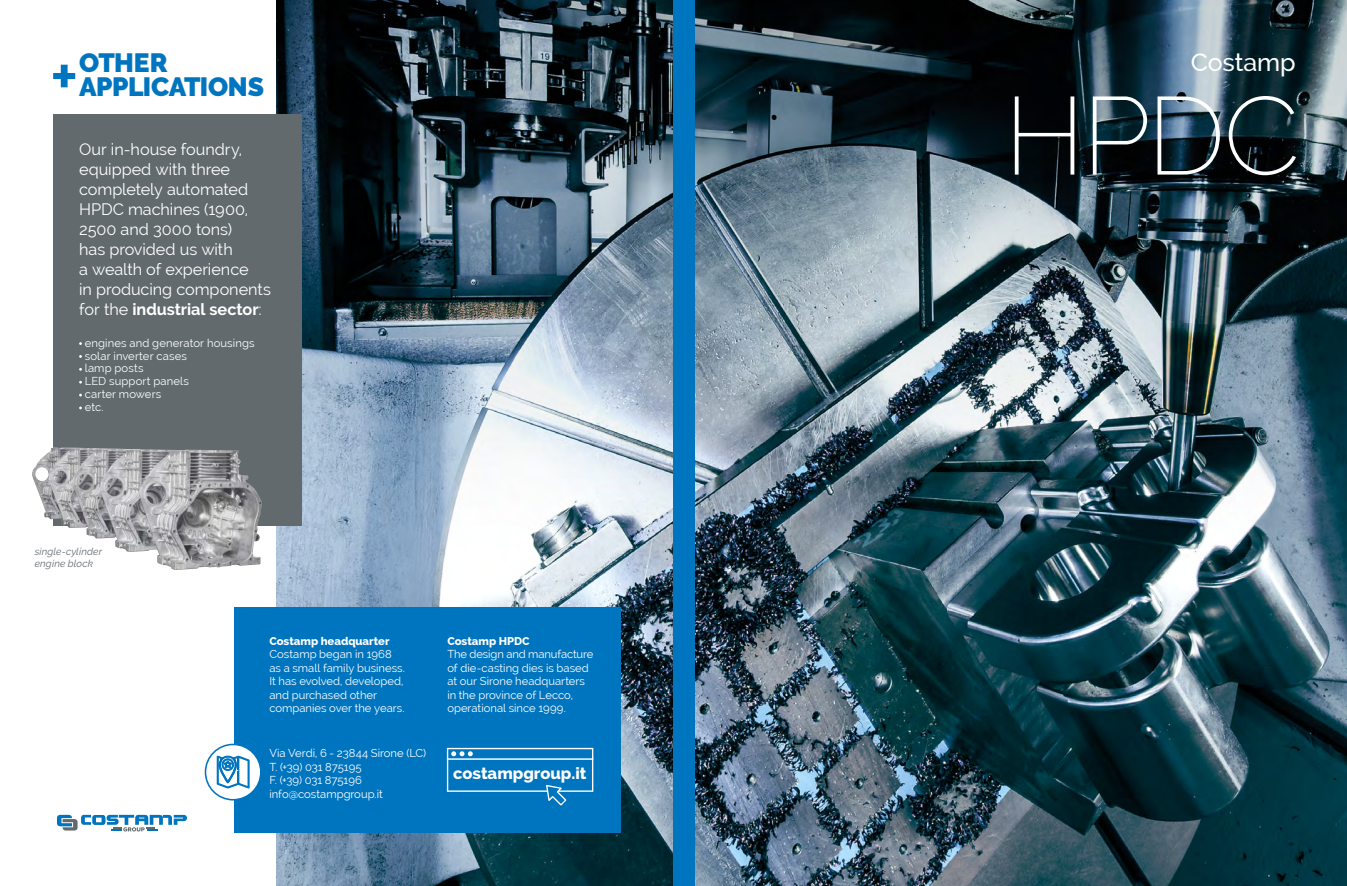
<style>
.page{position:relative;width:1347px;height:886px;background:#fff}
.page>*{position:absolute;margin:0;border:0;box-sizing:border-box;transform-origin:0 0}
.t1{font:200 110px "Raleway";color:#fff}
.t2{font:900 26.38px/24.2px "Raleway";letter-spacing:-.02em;color:#0075bf}
.t3{font:500 25px "Raleway";letter-spacing:-.005em;color:#fff}
.t4{font:800 16.5px "Raleway";color:#fff}
.t5{font:16.25px/20px "Raleway";letter-spacing:-.005em;color:#fff}
.t6{font:11.25px/13.5px "Raleway";color:#fff}
.t7{font:800 11.25px "Raleway";color:#fff}
.t8{font:italic 10px/12px "Raleway";letter-spacing:.015em;color:#626a6e}
.s1{font-weight:700}
</style>
<div class="page">
<img style="left:276px;top:0;width:1070px;height:886px">
<div style="left:53px;top:114px;width:248px;height:411px;background:#626a6e"></div>
<div style="left:234px;top:608px;width:386px;height:225px;background:#0075bf"></div>
<div style="left:673px;top:0;width:21px;height:886px;background:#0075bf"></div>
<img style="left:32px;top:448px;width:203px;height:122px">
<svg style="left:57px;top:815px;width:130px;height:16px"></svg>
<svg style="left:205px;top:744px;width:56px;height:56px"></svg>
<div style="left:205px;top:744px;width:56px;height:56px;border:2px solid #0075bf;border-radius:50%"></div>
<svg style="left:217px;top:756px;width:32px;height:32px"></svg>
<svg style="left:447px;top:748px;width:146px;height:57px"></svg>
<svg style="left:53px;top:65px;width:22px;height:22px"></svg>
<h2 class="t2" style="left:79px;top:50px;width:186px">OTHER<br>APPLICATIONS</h2>
<h3 class="t5" style="left:79px;top:139px;width:171px">Our in-house foundry, equipped with three completely automated</h3>
<h3 class="t5" style="left:79px;top:199px;width:193px">HPDC machines (1900,<br>2500 and 3000 tons)<br>has provided us with<br>a wealth of experience<br>in producing components for the <span class="s1">industrial sector</span>:</h3>
<p class="t6" style="left:85px;top:336px;width:171px;line-height:12.9px">engines and generator housings solar inverter cases<br>lamp posts<br>LED support panels<br>carter mowers<br>etc.</p>
<p class="t8" style="left:35px;top:546px;width:69px">single-cylinder engine block</p>
<p class="t7" style="left:269px;top:634px;width:122px">Costamp headquarter</p>
<p class="t6" style="left:269px;top:647px;width:137px">Costamp began in 1968 as a small family business.<br>It has evolved, developed, and purchased other companies over the years.</p>
<p class="t6" style="left:269px;top:746px;width:158px">Via Verdi, 6 - 23844 Sirone (LC)<br>T. (+39) 031 875195<br>F. (+39) 031 875196 info@costampgroup.it</p>
<p class="t7" style="left:447px;top:634px;width:84px">Costamp HPDC</p>
<p class="t6" style="left:447px;top:647px;width:147px">The design and manufacture of die-casting dies is based at our Sirone headquarters in the province of Lecco, operational since 1999.</p>
<h3 class="t4" style="left:453px;top:764px;width:135px">costampgroup.it</h3>
<h3 class="t3" style="left:1190px;top:48px;width:106px">Costamp</h3>
<h1 class="t1" style="left:1004px;top:71px;width:297px">HPDC</h1>
</div>
